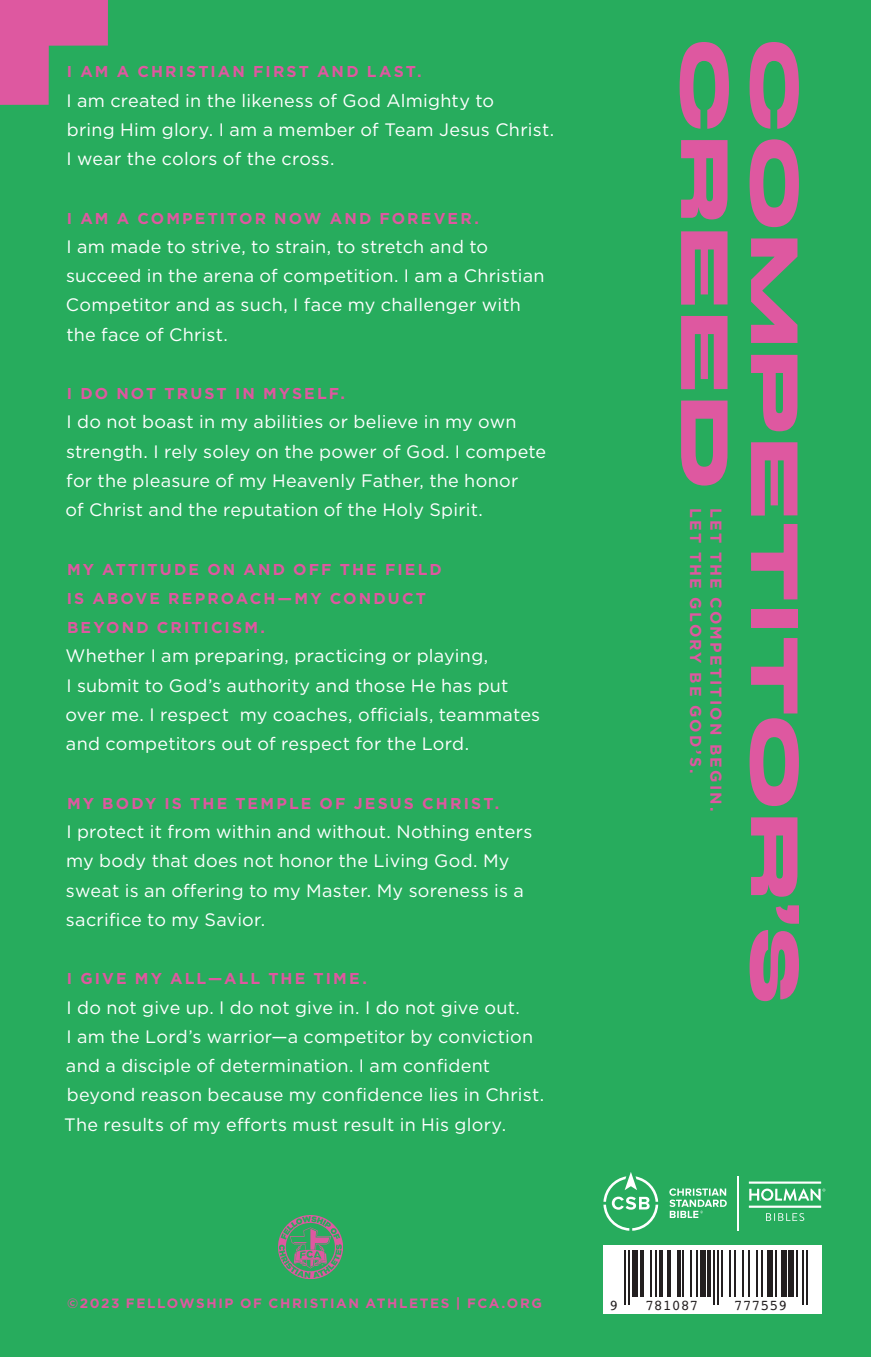
<style>
.page{position:relative;width:871px;height:1357px;background:#27ac5d}
.page>*{position:absolute;margin:0;border:0;box-sizing:border-box;transform-origin:0 0}
.t1{font:72.45px "Syne";letter-spacing:.025em;color:#de58a0}
.t2{font:18px/29.2px "Gotham";letter-spacing:.015em;color:#fff}
.t3{font:700 15.75px/29.2px "Gotham";letter-spacing:.135em;color:#de58a0}
.t4{font:14.85px "Courier";color:#231f20}
.t5{font:700 13.5px "Gotham";letter-spacing:.12em;color:#de58a0}
</style>
<div class="page">
<div style="left:603px;top:1245px;width:218px;height:68px;background:#fff"></div>
<hr style="left:624px;top:1250px;width:2px;height:54px;background:#231f20">
<hr style="left:628px;top:1250px;width:2px;height:54px;background:#231f20">
<div style="left:632px;top:1250px;width:6px;height:47px;background:#231f20"></div>
<hr style="left:640px;top:1250px;width:4px;height:47px;background:#231f20">
<hr style="left:649px;top:1250px;width:2px;height:47px;background:#231f20">
<hr style="left:655px;top:1250px;width:2px;height:47px;background:#231f20">
<hr style="left:659px;top:1250px;width:4px;height:47px;background:#231f20">
<hr style="left:667px;top:1250px;width:4px;height:47px;background:#231f20">
<svg style="left:677px;top:1250px;width:3px;height:47px"></svg>
<hr style="left:682px;top:1250px;width:2px;height:47px;background:#231f20">
<hr style="left:690px;top:1250px;width:2px;height:47px;background:#231f20">
<hr style="left:696px;top:1250px;width:2px;height:47px;background:#231f20">
<div style="left:700px;top:1250px;width:5px;height:47px;background:#231f20"></div>
<hr style="left:707px;top:1250px;width:4px;height:47px;background:#231f20">
<hr style="left:713px;top:1250px;width:2px;height:54px;background:#231f20">
<hr style="left:717px;top:1250px;width:2px;height:54px;background:#231f20">
<hr style="left:721px;top:1250px;width:2px;height:47px;background:#231f20">
<hr style="left:728px;top:1250px;width:2px;height:47px;background:#231f20">
<hr style="left:734px;top:1250px;width:2px;height:47px;background:#231f20">
<hr style="left:742px;top:1250px;width:2px;height:47px;background:#231f20">
<hr style="left:748px;top:1250px;width:2px;height:47px;background:#231f20">
<hr style="left:756px;top:1250px;width:1px;height:47px;background:#231f20">
<hr style="left:761px;top:1250px;width:2px;height:47px;background:#231f20">
<div style="left:767px;top:1250px;width:6px;height:47px;background:#231f20"></div>
<hr style="left:775px;top:1250px;width:2px;height:47px;background:#231f20">
<div style="left:781px;top:1250px;width:5px;height:47px;background:#231f20"></div>
<div style="left:788px;top:1250px;width:6px;height:47px;background:#231f20"></div>
<hr style="left:796px;top:1250px;width:2px;height:47px;background:#231f20">
<hr style="left:802px;top:1250px;width:2px;height:54px;background:#231f20">
<hr style="left:806px;top:1250px;width:2px;height:54px;background:#231f20">
<svg style="left:0;top:0;width:108px;height:105px"></svg>
<svg style="left:603px;top:1172px;width:124px;height:59px"></svg>
<svg style="left:749px;top:1181px;width:76px;height:40px"></svg>
<hr style="left:737px;top:1176px;width:1px;height:55px;background:#fff">
<img style="left:279px;top:1215px;width:63px;height:63px">
<p class="t3" style="left:67px;top:57px;width:356px">I AM A CHRISTIAN FIRST AND LAST.</p>
<p class="t2" style="left:66px;top:85px;width:489px">I am created in the likeness of God Almighty to<br>bring Him glory. I am a member of Team Jesus Christ.<br>I wear the colors of the cross.</p>
<p class="t3" style="left:67px;top:203px;width:413px">I AM A COMPETITOR NOW AND FOREVER.</p>
<p class="t2" style="left:66px;top:231px;width:480px">I am made to strive, to strain, to stretch and to succeed in the arena of competition. I am a Christian Competitor and as such, I face my challenger with the face of Christ.</p>
<p class="t3" style="left:67px;top:379px;width:280px">I DO NOT TRUST IN MYSELF.</p>
<p class="t2" style="left:65px;top:407px;width:482px">I do not boast in my abilities or believe in my own strength. I rely soley on the power of God. I compete for the pleasure of my Heavenly Father, the honor<br>of Christ and the reputation of the Holy Spirit.</p>
<p class="t3" style="left:67px;top:554px;width:376px">MY ATTITUDE ON AND OFF THE FIELD<br>IS ABOVE REPROACH—MY CONDUCT<br>BEYOND CRITICISM.</p>
<p class="t2" style="left:65px;top:641px;width:476px">Whether I am preparing, practicing or playing,<br>I submit to God’s authority and those He has put over me. I respect my coaches, officials, teammates and competitors out of respect for the Lord.</p>
<p class="t3" style="left:67px;top:788px;width:434px">MY BODY IS THE TEMPLE OF JESUS CHRIST.</p>
<p class="t2" style="left:66px;top:816px;width:468px">I protect it from within and without. Nothing enters my body that does not honor the Living God. My sweat is an offering to my Master. My soreness is a sacrifice to my Savior.</p>
<p class="t3" style="left:67px;top:964px;width:301px">I GIVE MY ALL—ALL THE TIME.</p>
<p class="t2" style="left:64px;top:992px;width:481px">I do not give up. I do not give in. I do not give out.<br>I am the Lord’s warrior—a competitor by conviction and a disciple of determination. I am confident beyond reason because my confidence lies in Christ.<br>The results of my efforts must result in His glory.</p>
<h1 class="t1" style="left:750px;top:38px;width:454px;rotate:90deg">CREED</h1>
<h1 class="t1" style="left:820px;top:38px;width:968px;rotate:90deg">COMPETITOR’S</h1>
<p class="t3" style="left:710px;top:508px;width:267px;rotate:90deg">LET THE GLORY BE GOD’S.</p>
<p class="t3" style="left:730px;top:508px;width:305px;rotate:90deg">LET THE COMPETITION BEGIN.</p>
<p class="t5" style="left:67px;top:1294px;width:476px">©2023 FELLOWSHIP OF CHRISTIAN ATHLETES | FCA.ORG</p>
<p class="t4" style="left:609px;top:1294px;width:10px">9</p>
<p class="t4" style="left:645px;top:1294px;width:55px">781087</p>
<p class="t4" style="left:734px;top:1294px;width:55px">777559</p>
</div>
